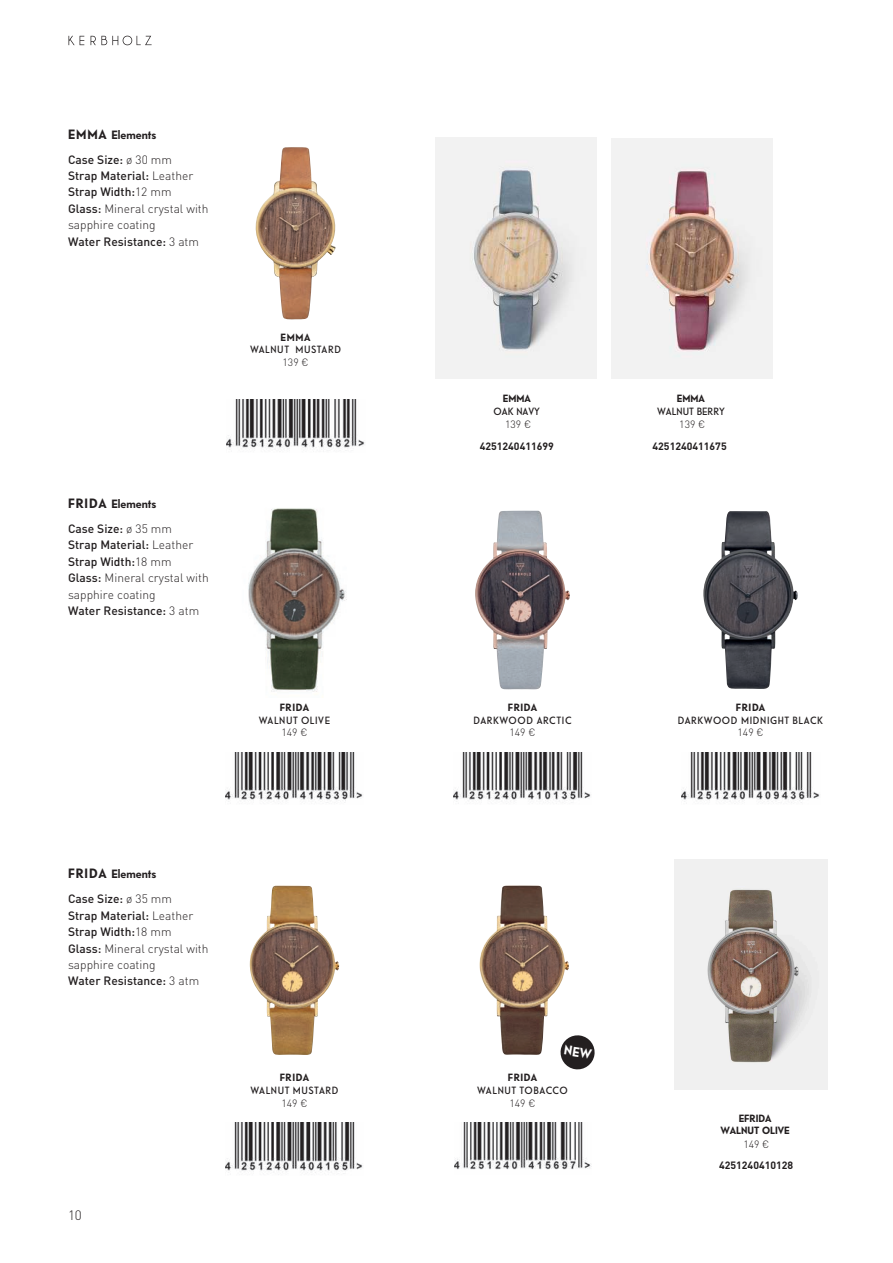
<style>
.page{position:relative;width:893px;height:1263px;background:#fff}
.page>*{position:absolute;margin:0;border:0;box-sizing:border-box;transform-origin:0 0}
.t1{font:300 13.5px "DINOT";color:#231f20}
.t2{font:500 12px/16.4px "DINOT";color:#231f20}
.t3{font:700 12px "Telefon";color:#231f20}
.t4{font:10.5px "Telefon";letter-spacing:.05em;color:#231f20}
.t5{font:700 10.5px "DINOT";color:#221e1f}
.t6{font:700 10.5px "Telefon";letter-spacing:.065em;color:#231f20}
.t7{font:700 10.5px/12.3px "Telefon";color:#221e1f;text-align:center}
.t8{font:300 10.5px "DINOT";color:#231f20}
.t9{font:10.5px "Telefon";color:#221e1f}
.t10{font:300 10.5px "DINOT";color:#221e1f}
.s1{font-size:13.5px}
.s2{font-weight:300}
</style>
<div class="page">
<svg style="left:91px;top:36px;width:61px;height:9px"></svg>
<svg style="left:69px;top:36px;width:15px;height:9px"></svg>
<img style="left:226px;top:400px;width:139px;height:50px">
<img style="left:255px;top:147px;width:81px;height:173px">
<img style="left:455px;top:1123px;width:136px;height:47px">
<img style="left:248px;top:508px;width:99px;height:184px">
<img style="left:225px;top:752px;width:138px;height:51px">
<img style="left:703px;top:511px;width:95px;height:178px">
<img style="left:681px;top:752px;width:139px;height:51px">
<img style="left:475px;top:511px;width:95px;height:178px">
<img style="left:453px;top:752px;width:138px;height:51px">
<img style="left:225px;top:1123px;width:138px;height:51px">
<img style="left:250px;top:886px;width:89px;height:169px">
<img style="left:479px;top:885px;width:90px;height:170px">
<img style="left:436px;top:138px;width:160px;height:240px">
<img style="left:612px;top:138px;width:160px;height:241px">
<img style="left:674px;top:859px;width:154px;height:230px">
<svg style="left:559px;top:1034px;width:36px;height:36px"></svg>
<p class="t3" style="left:68px;top:127px;width:90px"><span class="s1">EMMA</span> Elements</p>
<p class="t2" style="left:68px;top:151px;width:142px">Case Size: <span class="s2">ø 30 mm<br></span>Strap Material: <span class="s2">Leather<br></span>Strap Width:<span class="s2">12 mm<br></span>Glass: <span class="s2">Mineral crystal with sapphire coating<br></span>Water Resistance: <span class="s2">3 atm</span></p>
<p class="t6" style="left:281px;top:330px;width:31px">EMMA</p>
<p class="t4" style="left:250px;top:343px;width:92px">WALNUT MUSTARD</p>
<p class="t8" style="left:283px;top:355px;width:27px">139 €</p>
<p class="t3" style="left:68px;top:496px;width:90px"><span class="s1">FRIDA</span> Elements</p>
<p class="t2" style="left:68px;top:520px;width:142px">Case Size: <span class="s2">ø 35 mm<br></span>Strap Material: <span class="s2">Leather<br></span>Strap Width:<span class="s2">18 mm<br></span>Glass: <span class="s2">Mineral crystal with sapphire coating<br></span>Water Resistance: <span class="s2">3 atm</span></p>
<p class="t6" style="left:280px;top:700px;width:31px">FRIDA</p>
<p class="t4" style="left:259px;top:713px;width:73px">WALNUT OLIVE</p>
<p class="t8" style="left:281px;top:725px;width:27px">149 €</p>
<p class="t3" style="left:68px;top:866px;width:90px"><span class="s1">FRIDA</span> Elements</p>
<p class="t2" style="left:68px;top:890px;width:142px">Case Size: <span class="s2">ø 35 mm<br></span>Strap Material: <span class="s2">Leather<br></span>Strap Width:<span class="s2">18 mm<br></span>Glass: <span class="s2">Mineral crystal with sapphire coating<br></span>Water Resistance: <span class="s2">3 atm</span></p>
<p class="t1" style="left:68px;top:1206px;width:15px">10</p>
<p class="t6" style="left:280px;top:1071px;width:31px">FRIDA</p>
<p class="t4" style="left:251px;top:1083px;width:89px">WALNUT MUSTARD</p>
<p class="t8" style="left:281px;top:1096px;width:27px">149 €</p>
<p class="t7" style="left:503px;top:392px;width:30px">EMMA</p>
<p class="t9" style="left:494px;top:405px;width:48px">OAK NAVY</p>
<p class="t10" style="left:505px;top:417px;width:27px">139 €</p>
<p class="t5" style="left:480px;top:439px;width:76px">4251240411699</p>
<p class="t7" style="left:677px;top:392px;width:30px">EMMA</p>
<p class="t9" style="left:657px;top:404px;width:69px">WALNUT BERRY</p>
<p class="t10" style="left:679px;top:417px;width:27px">139 €</p>
<p class="t5" style="left:653px;top:439px;width:76px">4251240411675</p>
<p class="t6" style="left:508px;top:700px;width:31px">FRIDA</p>
<p class="t4" style="left:473px;top:713px;width:100px">DARKWOOD ARCTIC</p>
<p class="t8" style="left:509px;top:725px;width:27px">149 €</p>
<p class="t6" style="left:736px;top:700px;width:31px">FRIDA</p>
<p class="t4" style="left:678px;top:713px;width:147px">DARKWOOD MIDNIGHT BLACK</p>
<p class="t8" style="left:737px;top:725px;width:27px">149 €</p>
<p class="t6" style="left:508px;top:1071px;width:31px">FRIDA</p>
<p class="t4" style="left:477px;top:1083px;width:92px">WALNUT TOBACCO</p>
<p class="t8" style="left:509px;top:1096px;width:27px">149 €</p>
<p class="t7" style="left:720px;top:1112px;width:71px">EFRIDA<br>WALNUT OLIVE</p>
<p class="t10" style="left:743px;top:1137px;width:27px">149 €</p>
<p class="t5" style="left:719px;top:1158px;width:76px">4251240410128</p>
</div>
